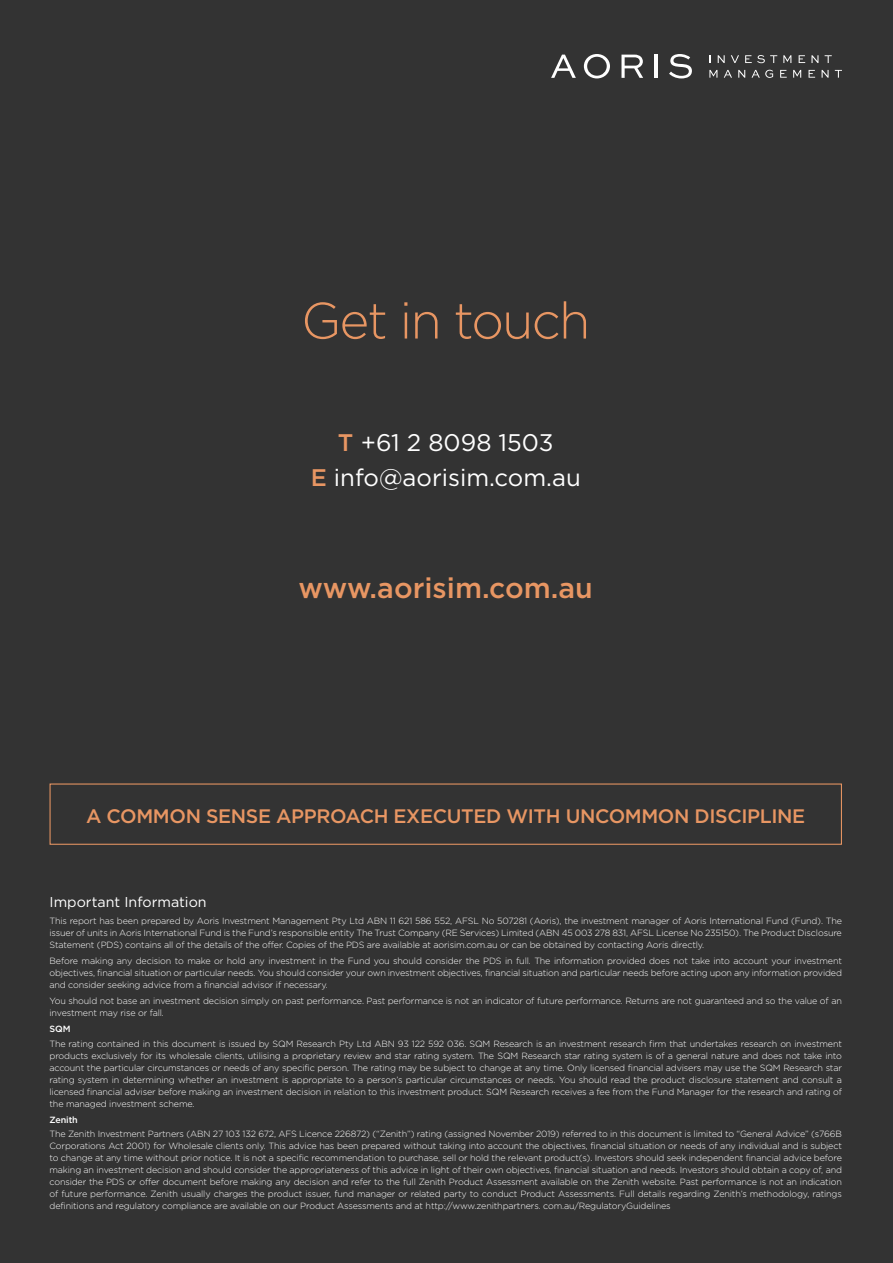
<style>
.page{position:relative;width:893px;height:1263px;background:#333}
.page>*{position:absolute;margin:0;border:0;box-sizing:border-box;transform-origin:0 0}
.Heading{font:300 51px "Gotham";letter-spacing:-.035em;color:#e89663}
.t1{font:500 28.5px "Gotham";color:#e89663}
.t2{font:24px "Gotham";color:#fff}
.t3{font:500 19.5px "Gotham";letter-spacing:-.02em;color:#e89663}
.Heading_3{font:14.25px "Gotham";color:#fff}
.Small_Print{font:300 9px/12px "Gotham";letter-spacing:-.015em;color:#fff;text-align:justify}
.Small_Print-2{font:500 9px "Gotham";letter-spacing:-.015em;color:#fff}
.s1{font-weight:500;color:#e89663}
</style>
<div class="page">
<div style="left:50px;top:783px;width:792px;height:62px;border:1px solid #e89663"></div>
<svg style="left:718px;top:55px;width:7px;height:8px"></svg>
<svg style="left:731px;top:55px;width:8px;height:8px"></svg>
<svg style="left:745px;top:55px;width:32px;height:8px"></svg>
<svg style="left:783px;top:55px;width:8px;height:8px"></svg>
<svg style="left:799px;top:55px;width:6px;height:8px"></svg>
<svg style="left:811px;top:55px;width:7px;height:8px"></svg>
<svg style="left:825px;top:55px;width:7px;height:8px"></svg>
<svg style="left:709px;top:70px;width:8px;height:8px"></svg>
<svg style="left:724px;top:70px;width:8px;height:8px"></svg>
<svg style="left:738px;top:70px;width:7px;height:8px"></svg>
<svg style="left:751px;top:70px;width:22px;height:8px"></svg>
<svg style="left:780px;top:70px;width:7px;height:8px"></svg>
<svg style="left:793px;top:70px;width:8px;height:8px"></svg>
<svg style="left:808px;top:70px;width:7px;height:8px"></svg>
<svg style="left:822px;top:70px;width:7px;height:8px"></svg>
<svg style="left:835px;top:70px;width:7px;height:8px"></svg>
<svg style="left:551px;top:55px;width:25px;height:23px"></svg>
<svg style="left:584px;top:54px;width:26px;height:24px"></svg>
<svg style="left:621px;top:55px;width:22px;height:23px"></svg>
<hr style="left:655px;top:55px;width:3px;height:23px;background:#fff">
<svg style="left:669px;top:54px;width:23px;height:24px"></svg>
<p class="Heading" style="left:301px;top:293px;width:291px">Get in touch</p>
<p class="t2" style="left:338px;top:429px;width:217px"><span class="s1">T</span> +61 2 8098 1503</p>
<p class="t2" style="left:311px;top:464px;width:272px"><span class="s1">E</span> info@aorisim.com.au</p>
<p class="t1" style="left:299px;top:572px;width:296px">www.aorisim.com.au</p>
<p class="t3" style="left:86px;top:805px;width:721px">A COMMON SENSE APPROACH EXECUTED WITH UNCOMMON DISCIPLINE</p>
<p class="Heading_3" style="left:50px;top:894px;width:159px">Important Information</p>
<p class="Small_Print" style="left:50px;top:914px;width:794px">This report has been prepared by Aoris Investment Management Pty Ltd ABN 11 621 586 552, AFSL No 507281 (Aoris), the investment manager of Aoris International Fund (Fund). The issuer of units in Aoris International Fund is the Fund’s responsible entity The Trust Company (RE Services) Limited (ABN 45 003 278 831, AFSL License No 235150). The Product Disclosure Statement (PDS) contains all of the details of the offer. Copies of the PDS are available at aorisim.com.au or can be obtained by contacting Aoris directly.</p>
<p class="Small_Print" style="left:50px;top:955px;width:794px">Before making any decision to make or hold any investment in the Fund you should consider the PDS in full. The information provided does not take into account your investment objectives, financial situation or particular needs. You should consider your own investment objectives, financial situation and particular needs before acting upon any information provided and consider seeking advice from a financial advisor if necessary.</p>
<p class="Small_Print" style="left:50px;top:995px;width:794px">You should not base an investment decision simply on past performance. Past performance is not an indicator of future performance. Returns are not guaranteed and so the value of an investment may rise or fall.</p>
<p class="Small_Print-2" style="left:50px;top:1024px;width:22px">SQM</p>
<p class="Small_Print" style="left:50px;top:1037px;width:794px">The rating contained in this document is issued by SQM Research Pty Ltd ABN 93 122 592 036. SQM Research is an investment research firm that undertakes research on investment products exclusively for its wholesale clients, utilising a proprietary review and star rating system. The SQM Research star rating system is of a general nature and does not take into account the particular circumstances or needs of any specific person. The rating may be subject to change at any time. Only licensed financial advisers may use the SQM Research star rating system in determining whether an investment is appropriate to a person’s particular circumstances or needs. You should read the product disclosure statement and consult a licensed financial adviser before making an investment decision in relation to this investment product. SQM Research receives a fee from the Fund Manager for the research and rating of the managed investment scheme.</p>
<p class="Small_Print-2" style="left:50px;top:1114px;width:30px">Zenith</p>
<p class="Small_Print" style="left:50px;top:1128px;width:794px">The Zenith Investment Partners (ABN 27 103 132 672, AFS Licence 226872) (“Zenith”) rating (assigned November 2019) referred to in this document is limited to “General Advice” (s766B Corporations Act 2001) for Wholesale clients only. This advice has been prepared without taking into account the objectives, financial situation or needs of any individual and is subject to change at any time without prior notice. It is not a specific recommendation to purchase, sell or hold the relevant product(s). Investors should seek independent financial advice before making an investment decision and should consider the appropriateness of this advice in light of their own objectives, financial situation and needs. Investors should obtain a copy of, and consider the PDS or offer document before making any decision and refer to the full Zenith Product Assessment available on the Zenith website. Past performance is not an indication of future performance. Zenith usually charges the product issuer, fund manager or related party to conduct Product Assessments. Full details regarding Zenith’s methodology, ratings definitions and regulatory compliance are available on our Product Assessments and at http://www.zenithpartners. com.au/RegulatoryGuidelines</p>
</div>
